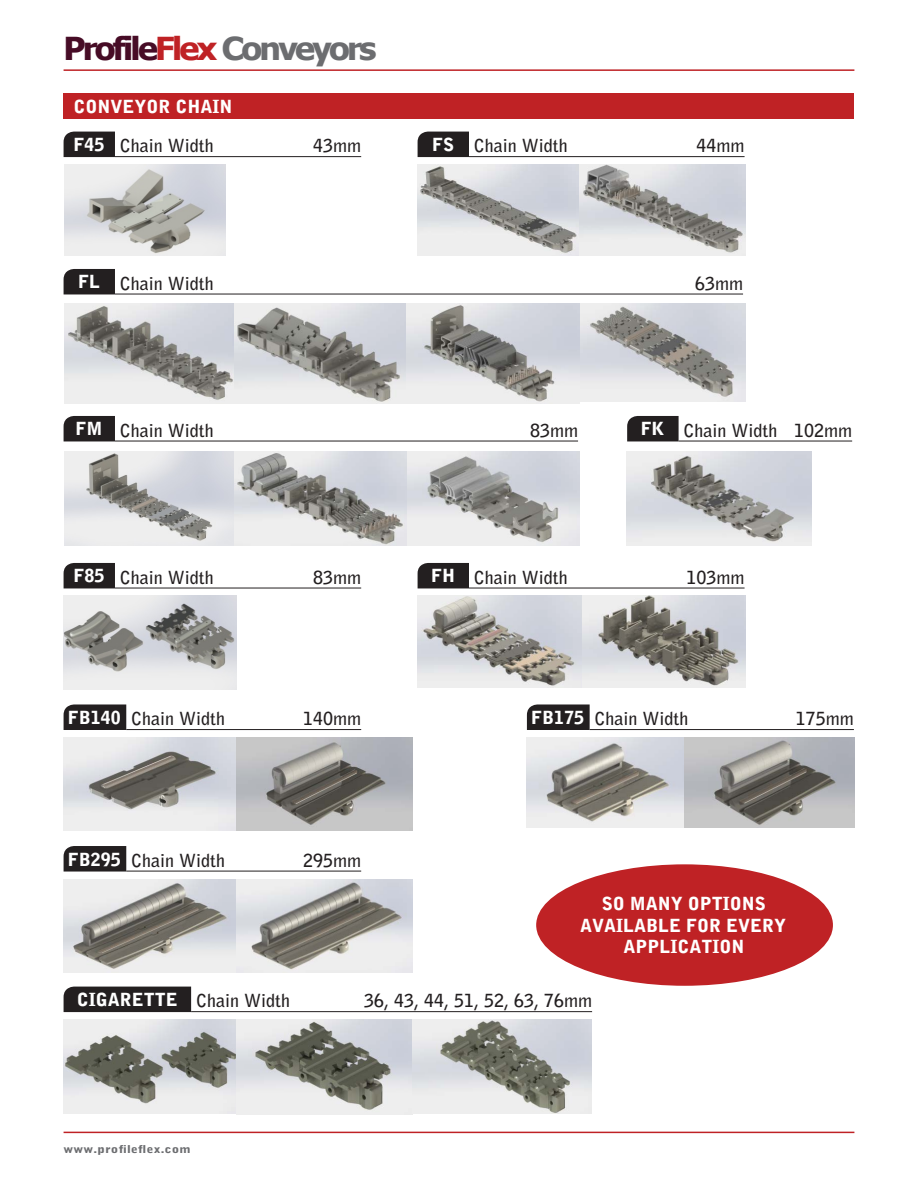
<style>
.page{position:relative;width:918px;height:1188px;background:#fff}
.page>*{position:absolute;margin:0;border:0;box-sizing:border-box;transform-origin:0 0}
.t1{font:700 31.65px "Tahoma";letter-spacing:-.08em;color:#6c6d70;scale:1.06 1}
.t2{font:700 18px "Bell Gothic";color:#231f20}
.t3{font:900 18px/39.5px "Bell Gothic";color:#fff}
.t4{font:900 10.8px "Bell Gothic";letter-spacing:.02em;color:#6c6d70;scale:1.25 1}
.s1{color:#470c26}
.s2{color:#bf2225}
.s3{font-weight:700;color:#231f20}
.s4{font-weight:900;color:#fff}
</style>
<div class="page">
<hr style="left:64px;top:69px;width:790px;height:2px;background:#bf2225">
<hr style="left:64px;top:1132px;width:790px;height:1px;background:#bf2225">
<div style="left:64px;top:93px;width:790px;height:26px;background:#bf2225"></div>
<hr style="left:115px;top:156px;width:246px;height:1px;background:#231f20">
<svg style="left:64px;top:132px;width:51px;height:25px"></svg>
<img style="left:64px;top:165px;width:161px;height:91px">
<hr style="left:469px;top:156px;width:276px;height:1px;background:#231f20">
<svg style="left:418px;top:132px;width:51px;height:25px"></svg>
<img style="left:418px;top:165px;width:327px;height:91px">
<hr style="left:115px;top:294px;width:628px;height:1px;background:#231f20">
<svg style="left:64px;top:269px;width:51px;height:25px"></svg>
<img style="left:64px;top:303px;width:681px;height:100px">
<hr style="left:115px;top:441px;width:463px;height:1px;background:#231f20">
<svg style="left:64px;top:416px;width:51px;height:25px"></svg>
<img style="left:64px;top:452px;width:515px;height:94px">
<img style="left:626px;top:452px;width:185px;height:94px">
<hr style="left:679px;top:441px;width:173px;height:1px;background:#231f20">
<svg style="left:627px;top:416px;width:52px;height:25px"></svg>
<img style="left:64px;top:596px;width:173px;height:93px">
<hr style="left:469px;top:588px;width:276px;height:1px;background:#231f20">
<svg style="left:418px;top:563px;width:51px;height:25px"></svg>
<img style="left:418px;top:596px;width:327px;height:92px">
<hr style="left:115px;top:588px;width:246px;height:1px;background:#231f20">
<svg style="left:64px;top:563px;width:51px;height:25px"></svg>
<img style="left:64px;top:737px;width:348px;height:93px">
<hr style="left:590px;top:729px;width:264px;height:1px;background:#231f20">
<div style="left:527px;top:704px;width:63px;height:26px;background:#231f20"></div>
<img style="left:527px;top:737px;width:157px;height:91px">
<img style="left:684px;top:737px;width:170px;height:91px">
<hr style="left:126px;top:729px;width:235px;height:1px;background:#231f20">
<div style="left:64px;top:704px;width:62px;height:26px;background:#231f20"></div>
<img style="left:64px;top:880px;width:348px;height:93px">
<hr style="left:126px;top:871px;width:235px;height:1px;background:#231f20">
<div style="left:64px;top:846px;width:62px;height:26px;background:#231f20"></div>
<img style="left:64px;top:1019px;width:527px;height:95px">
<hr style="left:191px;top:1011px;width:401px;height:1px;background:#231f20">
<div style="left:64px;top:987px;width:127px;height:25px;background:#231f20"></div>
<div style="left:536px;top:864px;width:297px;height:122px;background:#bf2225;border-radius:50%"></div>
<h1 class="t1" style="left:64px;top:27px;width:297px"><span class="s1">Profile</span><span class="s2">Flex</span> Conveyors</h1>
<p class="t3" style="left:73px;top:87px;width:157px">CONVEYOR CHAIN<br>F45 <span class="s3">Chain Width</span></p>
<p class="t2" style="left:313px;top:135px;width:50px">43mm</p>
<p class="t2" style="left:432px;top:135px;width:137px"><span class="s4">FS</span> Chain Width</p>
<p class="t2" style="left:697px;top:135px;width:50px">44mm</p>
<p class="t2" style="left:78px;top:272px;width:137px"><span class="s4">FL</span> Chain Width</p>
<p class="t2" style="left:695px;top:272px;width:50px">63mm</p>
<p class="t2" style="left:76px;top:419px;width:140px"><span class="s4">FM</span> Chain Width</p>
<p class="t2" style="left:530px;top:419px;width:50px">83mm</p>
<p class="t2" style="left:641px;top:419px;width:213px"><span class="s4">FK</span> Chain Width 102mm</p>
<p class="t2" style="left:74px;top:566px;width:142px"><span class="s4">F85</span> Chain Width</p>
<p class="t2" style="left:313px;top:566px;width:50px">83mm</p>
<p class="t2" style="left:431px;top:566px;width:138px"><span class="s4">FH</span> Chain Width</p>
<p class="t2" style="left:687px;top:566px;width:60px">103mm</p>
<p class="t2" style="left:68px;top:708px;width:159px"><span class="s4">FB140</span> Chain Width</p>
<p class="t2" style="left:303px;top:708px;width:60px">140mm</p>
<p class="t2" style="left:531px;top:708px;width:159px"><span class="s4">FB175</span> Chain Width</p>
<p class="t2" style="left:796px;top:708px;width:60px">175mm</p>
<p class="t2" style="left:68px;top:849px;width:159px"><span class="s4">FB295</span> Chain Width</p>
<p class="t2" style="left:303px;top:849px;width:60px">295mm</p>
<p class="t3" style="left:602px;top:884px;width:152px">SO MANY OPTIONS</p>
<p class="t3" style="left:580px;top:906px;width:207px">AVAILAB LE FOR EVERY</p>
<p class="t3" style="left:623px;top:927px;width:119px">APPLICATION</p>
<p class="t3" style="left:77px;top:980px;width:24px">CIGARETTE</p>
<p class="t2" style="left:196px;top:990px;width:95px">Chain Width</p>
<p class="t2" style="left:364px;top:990px;width:229px">36, 43, 44, 51, 52, 63, 76mm</p>
<p class="t4" style="left:64px;top:1143px;width:103px">WWW.PROFILEFLEX.COM</p>
</div>
